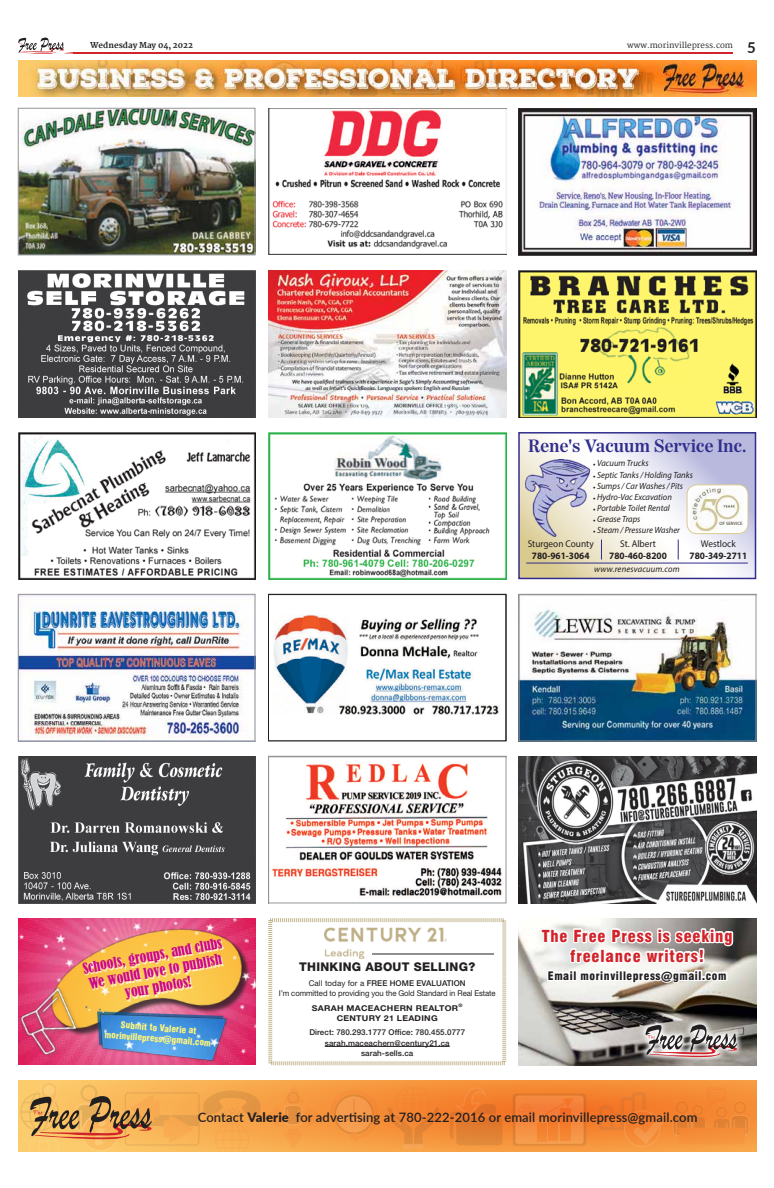
<style>
.page{position:relative;width:774px;height:1188px;background:#fff}
.page>*{position:absolute;margin:0;border:0;box-sizing:border-box;transform-origin:0 0}
.t1{font:700 17px "Worldwide";letter-spacing:-.02em;color:#302d8c}
.t2{font:16.1px/19.9px "Swiss 721 Black Condensed BT";letter-spacing:.05em;color:#d2232a;text-align:center}
.t3{font:700 14.9px "Lato";color:#231f20}
.t4{font:condensed 14px/16px "Bernard";color:#cd0785;text-align:center}
.t5{font:600 13px "Lato";letter-spacing:.01em;color:#231f20}
.t6{font:800 12px "Helvetica Neue LT Std";letter-spacing:.02em;color:#231f20}
.t7{font:11.4px "Swiss 721 Black Condensed BT";letter-spacing:.05em;color:#231f20}
.t8{font:700 9.8px "Myriad Pro";color:#231f20;scale:.95 1}
.t9{font:9.8px "Myriad Pro";color:#231f20;scale:.95 1}
.t10{font:9.2px/10.9px "Swiss 721 Black Condensed BT";color:#fff579;text-align:center}
.t11{font:italic 9px "Myriad Pro";color:#231f20;scale:.95 1}
.t12{font:italic 9px "Myriad Pro";letter-spacing:.02em;color:#231f20;scale:.95 1}
.t13{font:8px/10.2px "Helvetica Neue LT Std";letter-spacing:-.01em;color:#231f20;text-align:center}
.t14{font:500 8px/10.2px "Helvetica Neue LT Std";letter-spacing:.01em;color:#231f20;text-align:center}
.t15{font:700 8px "Helvetica Neue LT Std";letter-spacing:.03em;color:#231f20;scale:1.1 1}
.t16{font:8px "Martel";color:#231f20}
.t17{font:800 8px "Martel";color:#231f20}
.t18{font:4.7px "Myriad Pro";letter-spacing:.02em;color:#342f1b}
.t19{font:700 4.7px "Helvetica Neue LT Std";color:#231f20;scale:1.1 1}
.s1{font-weight:500}
.s2{font-weight:900}
</style>
<div class="page">
<hr style="left:74px;top:52px;width:659px;height:1px;background:#d2232a">
<svg style="left:18px;top:38px;width:57px;height:16px"></svg>
<img style="left:518px;top:918px;width:238px;height:147px">
<svg style="left:639px;top:1018px;width:105px;height:46px"></svg>
<svg style="left:539px;top:924px;width:198px;height:133px"></svg>
<img style="left:18px;top:60px;width:738px;height:36px">
<img style="left:20px;top:596px;width:233px;height:143px">
<div style="left:18px;top:594px;width:237px;height:147px;border:1px solid #939598"></div>
<img style="left:521px;top:606px;width:233px;height:133px">
<div style="left:519px;top:594px;width:237px;height:147px;border:1px solid #939598"></div>
<img style="left:18px;top:270px;width:237px;height:147px">
<img style="left:268px;top:432px;width:238px;height:147px">
<img style="left:18px;top:432px;width:237px;height:147px">
<img style="left:518px;top:270px;width:238px;height:147px">
<img style="left:518px;top:108px;width:238px;height:147px">
<img style="left:20px;top:110px;width:233px;height:143px">
<div style="left:18px;top:108px;width:237px;height:147px;border:1px solid #939598"></div>
<img style="left:268px;top:108px;width:238px;height:147px">
<img style="left:272px;top:762px;width:230px;height:136px">
<div style="left:268px;top:756px;width:238px;height:147px;border:1px solid #939598"></div>
<img style="left:18px;top:756px;width:237px;height:147px">
<img style="left:273px;top:615px;width:226px;height:100px">
<div style="left:268px;top:594px;width:238px;height:147px;border:1px solid #231f20"></div>
<img style="left:518px;top:756px;width:238px;height:147px">
<svg style="left:521px;top:435px;width:232px;height:141px"></svg>
<div style="left:518px;top:432px;width:238px;height:147px;border:2px solid #302d8c"></div>
<img style="left:521px;top:460px;width:79px;height:76px">
<hr style="left:526px;top:563px;width:222px;height:1px;background:#302d8c">
<svg style="left:601px;top:540px;width:1px;height:20px"></svg>
<svg style="left:678px;top:540px;width:1px;height:20px"></svg>
<div style="left:687px;top:485px;width:61px;height:49px;background:#fff;border-radius:10px"></div>
<img style="left:690px;top:488px;width:54px;height:44px">
<div style="left:687px;top:484px;width:61px;height:50px;border:1px solid #d9ca8f;border-radius:10px"></div>
<img style="left:268px;top:270px;width:238px;height:147px">
<svg style="left:18px;top:1080px;width:738px;height:72px;background:#f5923b"></svg>
<svg style="left:387px;top:1086px;width:53px;height:63px;background:#f18b36"></svg>
<svg style="left:513px;top:1094px;width:73px;height:52px"></svg>
<div style="left:515px;top:1096px;width:69px;height:48px;background:linear-gradient(to bottom,#f47a35,#f6984a);border-radius:3px"></div>
<div style="left:537px;top:1123px;width:9px;height:18px;background:#f48230"></div>
<div style="left:548px;top:1116px;width:10px;height:25px;background:#f4812f"></div>
<div style="left:560px;top:1108px;width:11px;height:33px;background:#f4812f"></div>
<svg style="left:519px;top:1098px;width:55px;height:24px"></svg>
<svg style="left:450px;top:1086px;width:52px;height:59px;background:#e97f2f"></svg>
<svg style="left:599px;top:1087px;width:152px;height:63px;background:#f28835"></svg>
<svg style="left:20px;top:1081px;width:361px;height:71px;background:#eca44f"></svg>
<svg style="left:268px;top:918px;width:239px;height:148px"></svg>
<hr style="left:325px;top:1046px;width:125px;height:1px;background:#231f20">
<img style="left:317px;top:922px;width:141px;height:38px">
<hr style="left:372px;top:953px;width:122px;height:1px;background:#231f20">
<img style="left:18px;top:918px;width:32px;height:45px">
<img style="left:18px;top:963px;width:70px;height:102px">
<div style="left:85px;top:1001px;width:142px;height:59px;background:#005a96;opacity:.75"></div>
<img style="left:88px;top:1001px;width:16px;height:63px">
<img style="left:104px;top:967px;width:152px;height:98px">
<img style="left:50px;top:918px;width:202px;height:82px">
<div style="left:84px;top:940px;width:140px;height:61px;background:#fff;opacity:.75"></div>
<p class="t17" style="left:90px;top:40px;width:104px">Wednesday May 04, 2022</p>
<p class="t16" style="left:627px;top:40px;width:107px">www.morinvillepress.com</p>
<h3 class="t3" style="left:747px;top:37px;width:10px">5</h3>
<h1 class="t1" style="left:528px;top:436px;width:220px">Rene's Vacuum Service Inc.</h1>
<p class="t11" style="left:593px;top:458px;width:60px">• Vacuum Trucks</p>
<p class="t11" style="left:593px;top:469px;width:106px">• Septic Tanks / Holding Tanks</p>
<p class="t11" style="left:593px;top:480px;width:96px">• Sumps / Car Washes / Pits</p>
<p class="t11" style="left:593px;top:491px;width:84px">• Hydro-Vac Excavation</p>
<p class="t11" style="left:593px;top:502px;width:82px">• Portable Toilet Rental</p>
<p class="t11" style="left:593px;top:514px;width:51px">• Grease Traps</p>
<p class="t11" style="left:593px;top:525px;width:93px">• Steam / Pressure Washer</p>
<p class="t12" style="left:594px;top:563px;width:92px">www.renesvacuum.com</p>
<p class="t18" style="left:719px;top:521px;width:25px">OF SERVICE</p>
<p class="t9" style="left:620px;top:538px;width:39px">St. Albert</p>
<p class="t8" style="left:609px;top:549px;width:62px">780-460-8200</p>
<p class="t9" style="left:701px;top:538px;width:38px">Westlock</p>
<p class="t8" style="left:690px;top:549px;width:62px">780-349-2711</p>
<p class="t9" style="left:528px;top:538px;width:71px">Sturgeon County</p>
<p class="t8" style="left:532px;top:549px;width:62px">780-961-3064</p>
<h3 class="t4" style="left:82px;top:960px;width:143px;rotate:-10deg">Schools, groups, and clubs<br>We would love to publish your photos!</h3>
<p class="t10" style="left:106px;top:1019px;width:108px;rotate:4deg">Submit to Valerie at morinvillepress@gmail.com</p>
<h3 class="t6" style="left:299px;top:960px;width:177px">THINKING ABOUT SELLING?</h3>
<p class="t13" style="left:279px;top:978px;width:218px">Call today for a <span class="s1">FREE HOME EVALUATION<br></span>I’m committed to providing you the Gold Standard in Real Estate</p>
<p class="t15" style="left:312px;top:1003px;width:135px">SARAH MACEACHERN REALTOR</p>
<p class="t19" style="left:459px;top:1002px;width:5px">®</p>
<p class="t15" style="left:337px;top:1013px;width:93px">CENTURY 21 LEADING</p>
<p class="t14" style="left:309px;top:1027px;width:157px">Direct: 780.293.1777 Office: 780.455.0777 sarah.maceachern@century21.ca sarah-sells.ca</p>
<h2 class="t2" style="left:542px;top:926px;width:192px">The Free Press is seeking freelance writers!</h2>
<p class="t7" style="left:548px;top:969px;width:180px">Email morinvillepress@gmail.com</p>
<h3 class="t5" style="left:198px;top:1108px;width:501px">Contact <span class="s2">Valerie</span> for advertising at 780-222-2016 or email morinvillepress@gmail.com</h3>
</div>
